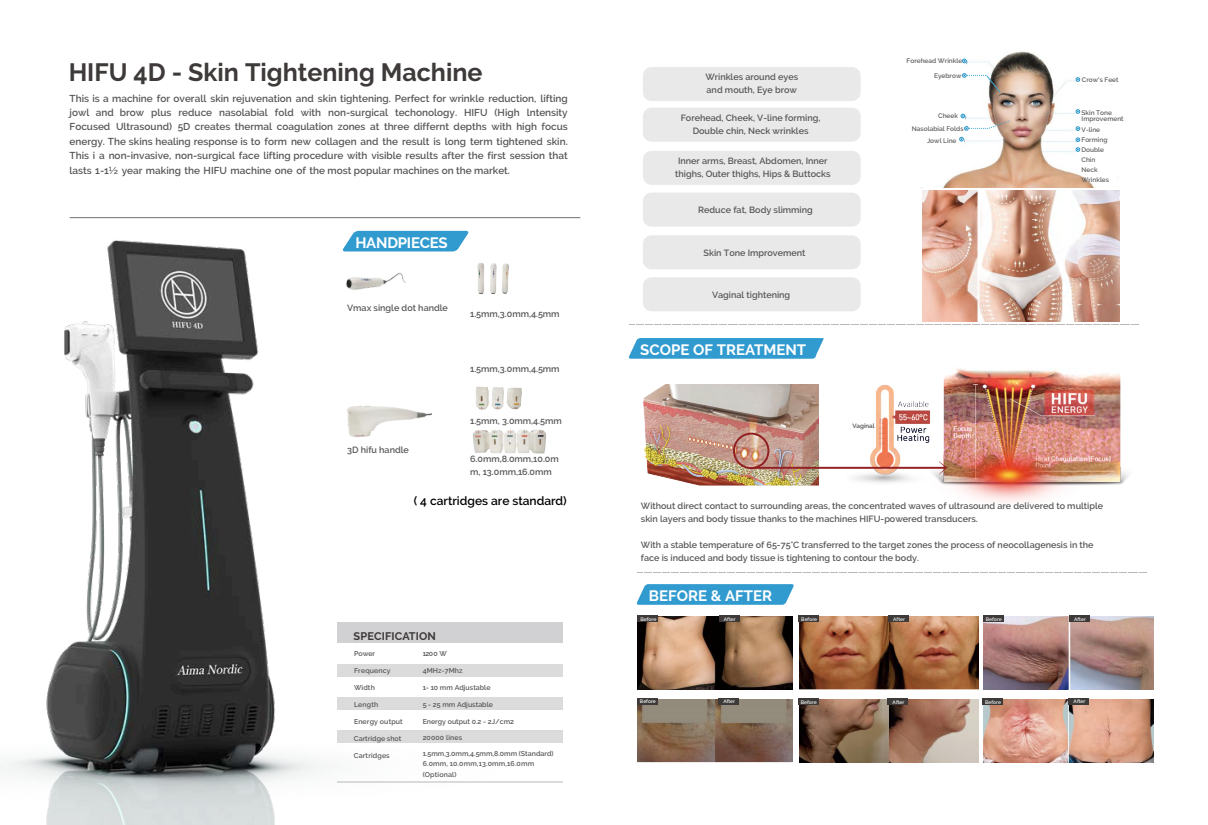
<style>
.page{position:relative;width:1208px;height:825px;background:#fff}
.page>*{position:absolute;margin:0;border:0;box-sizing:border-box;transform-origin:0 0}
.t1{font:700 25px "Raleway";color:#3d3a39}
.t2{font:700 15px "Raleway";color:#fff}
.t3{font:600 12px "Raleway";color:#000}
.t4{font:700 11px "Raleway";letter-spacing:.01em;color:#3d3a39}
.t5{font:600 10px/14.4px "Raleway";color:#585757;text-align:justify}
.t6{font:600 9px/13px "Raleway";color:#585757}
.t7{font:600 7px/10.5px "Raleway";letter-spacing:.01em;color:#585757}
.t8{font:600 6.6px/10px "Raleway";color:#5f5f5f}
.t9{font:600 6.2px "Raleway";color:#4c4b4c}
.t10{font:600 5px "Raleway";color:#f6f6f6}
</style>
<div class="page">
<div style="left:643px;top:67px;width:217px;height:34px;background:#e9e9e9;border-radius:8px"></div>
<div style="left:643px;top:108px;width:217px;height:34px;background:#e9e9e9;border-radius:8px"></div>
<div style="left:643px;top:151px;width:217px;height:34px;background:#e9e9e9;border-radius:8px"></div>
<div style="left:643px;top:193px;width:217px;height:34px;background:#e9e9e9;border-radius:8px"></div>
<div style="left:643px;top:235px;width:217px;height:34px;background:#e9e9e9;border-radius:8px"></div>
<div style="left:643px;top:277px;width:217px;height:34px;background:#e9e9e9;border-radius:8px"></div>
<img style="left:983px;top:617px;width:171px;height:72px">
<img style="left:638px;top:616px;width:154px;height:73px">
<img style="left:799px;top:617px;width:180px;height:72px">
<hr style="left:70px;top:217px;width:510px;height:1px;background:#717071">
<svg style="left:628px;top:338px;width:196px;height:21px;background:#3ea1d2"></svg>
<svg style="left:629px;top:324px;width:510px;height:1px"></svg>
<svg style="left:637px;top:572px;width:510px;height:1px"></svg>
<svg style="left:636px;top:584px;width:158px;height:21px;background:#3fa2d3"></svg>
<div style="left:637px;top:615px;width:21px;height:7px;background:#3d3a39"></div>
<div style="left:718px;top:615px;width:21px;height:7px;background:#3d3a39"></div>
<div style="left:888px;top:615px;width:21px;height:7px;background:#3d3a39"></div>
<div style="left:1069px;top:615px;width:21px;height:7px;background:#3d3a39"></div>
<div style="left:798px;top:615px;width:21px;height:7px;background:#3d3a39"></div>
<div style="left:982px;top:615px;width:21px;height:7px;background:#3d3a39"></div>
<img style="left:847px;top:369px;width:282px;height:134px">
<img style="left:643px;top:384px;width:175px;height:102px">
<img style="left:735px;top:435px;width:34px;height:34px;border-radius:17px">
<div style="left:733px;top:433px;width:36px;height:36px;border:2px solid #922023;border-radius:50%"></div>
<hr style="left:753px;top:467px;width:193px;height:2px;background:#922023">
<svg style="left:939px;top:461px;width:8px;height:14px"></svg>
<img style="left:799px;top:699px;width:180px;height:63px">
<img style="left:983px;top:699px;width:171px;height:63px">
<img style="left:638px;top:699px;width:154px;height:63px">
<div style="left:637px;top:698px;width:21px;height:7px;background:#3d3a39"></div>
<div style="left:718px;top:698px;width:21px;height:7px;background:#3d3a39"></div>
<div style="left:887px;top:698px;width:21px;height:7px;background:#3d3a39"></div>
<div style="left:1068px;top:698px;width:21px;height:7px;background:#3d3a39"></div>
<div style="left:797px;top:698px;width:21px;height:7px;background:#3d3a39"></div>
<div style="left:982px;top:698px;width:21px;height:7px;background:#3d3a39"></div>
<img style="left:943px;top:51px;width:175px;height:136px">
<svg style="left:962px;top:73px;width:39px;height:20px"></svg>
<div style="left:1075px;top:75px;width:39px;height:9px;background:#fff"></div>
<div style="left:924px;top:55px;width:42px;height:11px;background:#fff"></div>
<div style="left:923px;top:111px;width:42px;height:10px;background:#fff"></div>
<div style="left:922px;top:135px;width:41px;height:10px;background:#fff"></div>
<div style="left:1075px;top:107px;width:36px;height:15px;background:#fff"></div>
<div style="left:1075px;top:125px;width:41px;height:10px;background:#fff"></div>
<div style="left:1075px;top:135px;width:41px;height:9px;background:#fff"></div>
<div style="left:1075px;top:146px;width:41px;height:9px;background:#fff"></div>
<svg style="left:962px;top:59px;width:4px;height:4px"></svg>
<svg style="left:960px;top:114px;width:51px;height:16px"></svg>
<svg style="left:959px;top:137px;width:4px;height:4px"></svg>
<svg style="left:1075px;top:77px;width:5px;height:5px"></svg>
<svg style="left:1075px;top:109px;width:5px;height:5px"></svg>
<svg style="left:1075px;top:127px;width:5px;height:4px"></svg>
<svg style="left:1075px;top:138px;width:5px;height:14px"></svg>
<img style="left:922px;top:191px;width:197px;height:131px">
<img style="left:0;top:217px;width:577px;height:607px">
<h1 class="t1" style="left:69px;top:58px;width:415px">HIFU 4D - Skin Tightening Machine</h1>
<p class="t5" style="left:70px;top:91px;width:500px">This is a machine for overall skin rejuvenation and skin tightening. Perfect for wrinkle reduction, lifting jowl and brow plus reduce nasolabial fold with non-surgical techonology. HIFU (High lntensity Focused Ultrasound) 5D creates thermal coagulation zones at three differnt depths with high focus energy. The skins healing response is to form new collagen and the result is long term tightened skin.<br>This i a non-invasive, non-surgical face lifting procedure with visible results after the first session that lasts 1-1½ year making the HIFU machine one of the most popular machines on the market.</p>
<h2 class="t2" style="left:355px;top:234px;width:94px">HANDPIECES</h2>
<p class="t6" style="left:347px;top:301px;width:102px">Vmax single dot handle</p>
<p class="t6" style="left:347px;top:443px;width:63px">3D hifu handle</p>
<p class="t6" style="left:470px;top:308px;width:91px">1.5mm,3.0mm,4.5mm</p>
<p class="t6" style="left:470px;top:363px;width:91px">1.5mm,3.0mm,4.5mm</p>
<p class="t6" style="left:470px;top:414px;width:93px">1.5mm, 3.0mm,4.5mm</p>
<p class="t6" style="left:470px;top:453px;width:90px">6.0mm,8.0mm,10.0m m, 13.0mm,16.0mm</p>
<h3 class="t3" style="left:414px;top:494px;width:154px">( 4 cartridges are standard)</h3>
<p class="t4" style="left:353px;top:629px;width:84px">SPECIFICATION</p>
<p class="t7" style="left:354px;top:648px;width:23px">Power</p>
<p class="t7" style="left:354px;top:665px;width:38px">Frequency</p>
<p class="t7" style="left:354px;top:682px;width:22px">Width</p>
<p class="t7" style="left:354px;top:699px;width:26px">Length</p>
<p class="t7" style="left:354px;top:716px;width:50px">Energy output</p>
<p class="t7" style="left:354px;top:733px;width:49px">Cartridge shot</p>
<p class="t7" style="left:354px;top:750px;width:37px">Cartridges</p>
<p class="t7" style="left:423px;top:649px;width:26px">1200 W</p>
<p class="t7" style="left:423px;top:666px;width:41px">4MHz-7Mhz</p>
<p class="t7" style="left:423px;top:683px;width:69px">1- 10 mm Adjustable</p>
<p class="t7" style="left:423px;top:700px;width:72px">5 - 25 mm Adjustable</p>
<p class="t7" style="left:423px;top:717px;width:93px">Energy output 0.2 - 2J/cm2</p>
<p class="t7" style="left:423px;top:733px;width:41px">20000 lines</p>
<p class="t7" style="left:423px;top:748px;width:132px">1.5mm,3.0mm,4.5mm,8.0mm (Standard)<br>6.0mm, 10.0mm,13.0mm,16.0mm (Optional)</p>
<p class="t6" style="left:705px;top:71px;width:94px">Wrinkles around eyes and mouth, Eye brow</p>
<p class="t6" style="left:680px;top:111px;width:141px;text-align:center">Forehead, Cheek, V-line forming,<br>Double chin, Neck wrinkles</p>
<p class="t6" style="left:675px;top:154px;width:157px;text-align:center">Inner arms, Breast, Abdomen, Inner thighs, Outer thighs, Hips &amp; Buttocks</p>
<p class="t6" style="left:698px;top:204px;width:116px">Reduce fat, Body slimming</p>
<p class="t6" style="left:703px;top:246px;width:103px">Skin Tone Improvement</p>
<p class="t6" style="left:712px;top:288px;width:80px">Vaginal tightening</p>
<h2 class="t2" style="left:640px;top:341px;width:167px">SCOPE OF TREATMENT</h2>
<p class="t9" style="left:852px;top:422px;width:24px">Vaginal</p>
<p class="t8" style="left:906px;top:56px;width:57px">Forehead Wrinkle</p>
<p class="t8" style="left:934px;top:71px;width:29px">Eyebrow</p>
<p class="t8" style="left:938px;top:111px;width:21px">Cheek</p>
<p class="t8" style="left:927px;top:135px;width:31px">Jowl Line</p>
<p class="t8" style="left:912px;top:123px;width:53px">Nasolabial Folds</p>
<p class="t8" style="left:1082px;top:75px;width:38px">Crow's Feet</p>
<p class="t8" style="left:1081px;top:110px;width:44px;line-height:5.8px">Skin Tone<br>Improvement</p>
<p class="t8" style="left:1081px;top:124px;width:29px">V-line<br>Forming<br>Double<br>Chin<br>Neck<br>Wrinkles</p>
<p class="t6" style="left:641px;top:499px;width:464px">Without direct contact to surrounding areas, the concentrated waves of ultrasound are delivered to multiple skin layers and body tissue thanks to the machines HIFU-powered transducers.</p>
<p class="t6" style="left:641px;top:538px;width:454px">With a stable temperature of 65-75°C transferred to the target zones the process of neocollagenesis in the face is induced and body tissue is tightening to contour the body.</p>
<h2 class="t2" style="left:649px;top:587px;width:125px">BEFORE &amp; AFTER</h2>
<p class="t10" style="left:640px;top:616px;width:17px">Before</p>
<p class="t10" style="left:724px;top:616px;width:13px">After</p>
<p class="t10" style="left:801px;top:616px;width:17px">Before</p>
<p class="t10" style="left:893px;top:616px;width:13px">After</p>
<p class="t10" style="left:985px;top:616px;width:17px">Before</p>
<p class="t10" style="left:1074px;top:616px;width:13px">After</p>
<p class="t10" style="left:640px;top:699px;width:17px">Before</p>
<p class="t10" style="left:723px;top:699px;width:13px">After</p>
<p class="t10" style="left:800px;top:699px;width:17px">Before</p>
<p class="t10" style="left:892px;top:699px;width:13px">After</p>
<p class="t10" style="left:985px;top:699px;width:17px">Before</p>
<p class="t10" style="left:1073px;top:699px;width:13px">After</p>
</div>
